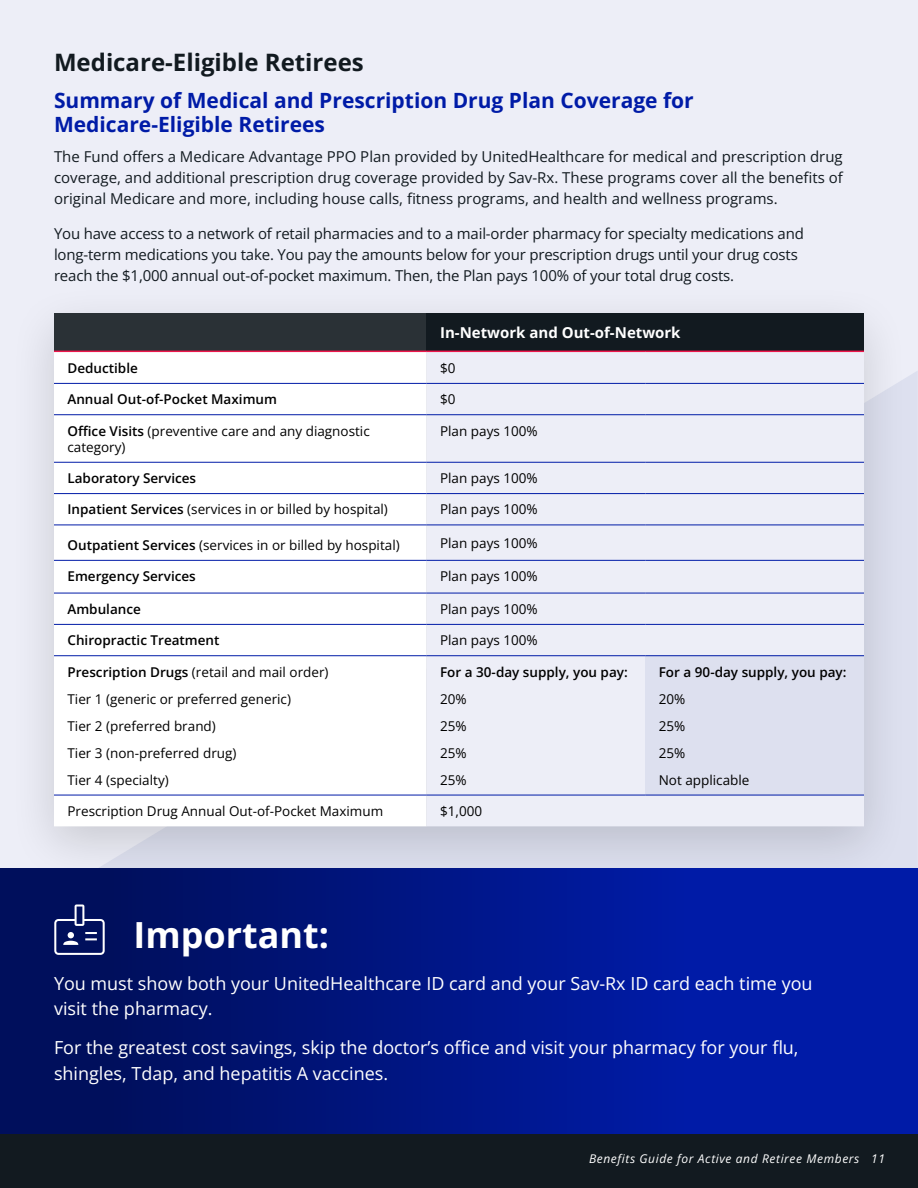
<style>
.page{position:relative;width:918px;height:1188px;background:#fff}
.page>*{position:absolute;margin:0;border:0;box-sizing:border-box;transform-origin:0 0}
.sidebar_header{font:700 36px "Open Sans";color:#fff}
.t1{font:700 24px "Open Sans";color:#121a20}
.t2{font:700 21px/24px "Open Sans";color:#001ba7}
.sidebar_body{font:18px/25.5px "Open Sans";color:#fff}
.body{font:15px/21px "Open Sans";letter-spacing:-.01em;color:#121a20;text-align:justify}
.table_header{font:700 15px "Open Sans";color:#fff}
.table_body{font:13.5px/16.2px "Open Sans";color:#000}
.table_body-2{font:600 13.5px "Open Sans";color:#000}
.t3{font:italic 12px "Open Sans";letter-spacing:.05em;color:#fff}
.s1{font-weight:600}
</style>
<div class="page">
<div style="left:0;top:0;width:918px;height:908px;background:#edeef7"></div>
<div style="left:9px;top:282px;width:901px;height:605px;background:#000;opacity:.15"></div>
<div style="left:54px;top:313px;width:373px;height:38px;background:#2a3136"></div>
<div style="left:427px;top:313px;width:437px;height:38px;background:#121a20"></div>
<div style="left:54px;top:352px;width:373px;height:474px;background:#fff"></div>
<svg style="left:427px;top:352px;width:437px;height:474px"></svg>
<div style="left:645px;top:656px;width:219px;height:139px;background:#dde0ef"></div>
<hr style="left:54px;top:383px;width:373px;height:1px;background:#001ba7">
<hr style="left:54px;top:414px;width:373px;height:1px;background:#001ba7">
<hr style="left:427px;top:383px;width:218px;height:1px;background:#001ba7">
<hr style="left:645px;top:383px;width:219px;height:1px;background:#001ba7">
<hr style="left:427px;top:414px;width:218px;height:1px;background:#001ba7">
<hr style="left:645px;top:414px;width:219px;height:1px;background:#001ba7">
<hr style="left:54px;top:462px;width:373px;height:1px;background:#001ba7">
<hr style="left:427px;top:462px;width:218px;height:1px;background:#001ba7">
<hr style="left:645px;top:462px;width:219px;height:1px;background:#001ba7">
<hr style="left:54px;top:493px;width:373px;height:1px;background:#001ba7">
<hr style="left:427px;top:493px;width:218px;height:1px;background:#001ba7">
<hr style="left:645px;top:493px;width:219px;height:1px;background:#001ba7">
<hr style="left:54px;top:525px;width:373px;height:1px;background:#001ba7">
<hr style="left:427px;top:525px;width:218px;height:1px;background:#001ba7">
<hr style="left:645px;top:525px;width:219px;height:1px;background:#001ba7">
<hr style="left:54px;top:560px;width:373px;height:1px;background:#001ba7">
<hr style="left:427px;top:560px;width:218px;height:1px;background:#001ba7">
<hr style="left:645px;top:560px;width:219px;height:1px;background:#001ba7">
<hr style="left:54px;top:593px;width:373px;height:1px;background:#001ba7">
<hr style="left:54px;top:624px;width:373px;height:1px;background:#001ba7">
<hr style="left:427px;top:593px;width:218px;height:1px;background:#001ba7">
<hr style="left:645px;top:593px;width:219px;height:1px;background:#001ba7">
<hr style="left:427px;top:624px;width:218px;height:1px;background:#001ba7">
<hr style="left:645px;top:624px;width:219px;height:1px;background:#001ba7">
<hr style="left:54px;top:655px;width:373px;height:1px;background:#001ba7">
<hr style="left:427px;top:655px;width:218px;height:1px;background:#001ba7">
<hr style="left:645px;top:655px;width:219px;height:1px;background:#001ba7">
<hr style="left:54px;top:795px;width:373px;height:1px;background:#001ba7">
<hr style="left:427px;top:795px;width:218px;height:1px;background:#001ba7">
<hr style="left:645px;top:795px;width:219px;height:1px;background:#001ba7">
<hr style="left:54px;top:351px;width:373px;height:1px;background:#ed174c">
<hr style="left:427px;top:351px;width:218px;height:1px;background:#ed174c">
<hr style="left:645px;top:351px;width:219px;height:1px;background:#ed174c">
<div style="left:0;top:868px;width:918px;height:266px;background:linear-gradient(to right,#000e57,#001db6)"></div>
<svg style="left:54px;top:904px;width:51px;height:51px;background:#34407d"></svg>
<div style="left:0;top:1134px;width:918px;height:54px;background:#121a20"></div>
<p class="t1" style="left:54px;top:45px;width:311px">Medicare-Eligible Retirees</p>
<p class="t2" style="left:54px;top:88px;width:641px">Summary of Medical and Prescription Drug Plan Coverage for<br>Medicare-Eligible Retirees</p>
<p class="body" style="left:54px;top:146px;width:790px">The Fund offers a Medicare Advantage PPO Plan provided by UnitedHealthcare for medical and prescription drug coverage, and additional prescription drug coverage provided by Sav-Rx. These programs cover all the benefits of original Medicare and more, including house calls, fitness programs, and health and wellness programs.</p>
<p class="body" style="left:54px;top:222px;width:751px;text-align:left">You have access to a network of retail pharmacies and to a mail-order pharmacy for specialty medications and long-term medications you take. You pay the amounts below for your prescription drugs until your drug costs reach the $1,000 annual out-of-pocket maximum. Then, the Plan pays 100% of your total drug costs.</p>
<p class="table_header" style="left:440px;top:322px;width:242px">In-Network and Out-of-Network</p>
<p class="table_body-2" style="left:68px;top:358px;width:72px">Deductible</p>
<p class="table_body" style="left:440px;top:359px;width:17px">$0</p>
<p class="table_body-2" style="left:68px;top:390px;width:211px">Annual Out-of-Pocket Maximum</p>
<p class="table_body" style="left:440px;top:391px;width:17px">$0</p>
<p class="table_body" style="left:68px;top:422px;width:304px"><span class="s1">Office Visits</span> (preventive care and any diagnostic category)</p>
<p class="table_body" style="left:440px;top:422px;width:99px">Plan pays 100%</p>
<p class="table_body-2" style="left:68px;top:469px;width:130px">Laboratory Services</p>
<p class="table_body" style="left:440px;top:470px;width:99px">Plan pays 100%</p>
<p class="table_body" style="left:68px;top:501px;width:322px"><span class="s1">Inpatient Services</span> (services in or billed by hospital)</p>
<p class="table_body" style="left:440px;top:501px;width:99px">Plan pays 100%</p>
<p class="table_body" style="left:68px;top:537px;width:334px"><span class="s1">Outpatient Services</span> (services in or billed by hospital)</p>
<p class="table_body" style="left:440px;top:534px;width:99px">Plan pays 100%</p>
<p class="table_body-2" style="left:68px;top:567px;width:130px">Emergency Services</p>
<p class="table_body" style="left:440px;top:568px;width:99px">Plan pays 100%</p>
<p class="table_body-2" style="left:68px;top:600px;width:75px">Ambulance</p>
<p class="table_body" style="left:440px;top:601px;width:99px">Plan pays 100%</p>
<p class="table_body-2" style="left:68px;top:631px;width:154px">Chiropractic Treatment</p>
<p class="table_body" style="left:440px;top:632px;width:99px">Plan pays 100%</p>
<p class="table_body" style="left:68px;top:663px;width:263px"><span class="s1">Prescription Drugs</span> (retail and mail order)</p>
<p class="table_body" style="left:68px;top:690px;width:225px">Tier 1 (generic or preferred generic)</p>
<p class="table_body" style="left:68px;top:717px;width:150px">Tier 2 (preferred brand)</p>
<p class="table_body" style="left:68px;top:744px;width:170px">Tier 3 (non-preferred drug)</p>
<p class="table_body" style="left:68px;top:771px;width:103px">Tier 4 (specialty)</p>
<p class="table_body-2" style="left:440px;top:662px;width:189px">For a 30-day supply, you pay:</p>
<p class="table_body" style="left:440px;top:690px;width:28px">20%</p>
<p class="table_body" style="left:440px;top:717px;width:28px">25%</p>
<p class="table_body" style="left:440px;top:744px;width:28px">25%</p>
<p class="table_body" style="left:440px;top:771px;width:28px">25%</p>
<p class="table_body" style="left:68px;top:803px;width:317px">Prescription Drug Annual Out-of-Pocket Maximum</p>
<p class="table_body" style="left:440px;top:803px;width:44px">$1,000</p>
<p class="table_body-2" style="left:659px;top:662px;width:189px">For a 90-day supply, you pay:</p>
<p class="table_body" style="left:659px;top:690px;width:28px">20%</p>
<p class="table_body" style="left:659px;top:717px;width:28px">25%</p>
<p class="table_body" style="left:659px;top:744px;width:28px">25%</p>
<p class="table_body" style="left:659px;top:771px;width:92px">Not applicable</p>
<p class="sidebar_header" style="left:134px;top:909px;width:197px">Important:</p>
<p class="sidebar_body" style="left:54px;top:970px;width:760px">You must show both your UnitedHealthcare ID card and your Sav-Rx ID card each time you visit the pharmacy.</p>
<p class="sidebar_body" style="left:54px;top:1035px;width:746px">For the greatest cost savings, skip the doctor’s office and visit your pharmacy for your flu, shingles, Tdap, and hepatitis A vaccines.</p>
<p class="t3" style="left:589px;top:1150px;width:298px">Benefits Guide for Active and Retiree Members 11</p>
</div>
